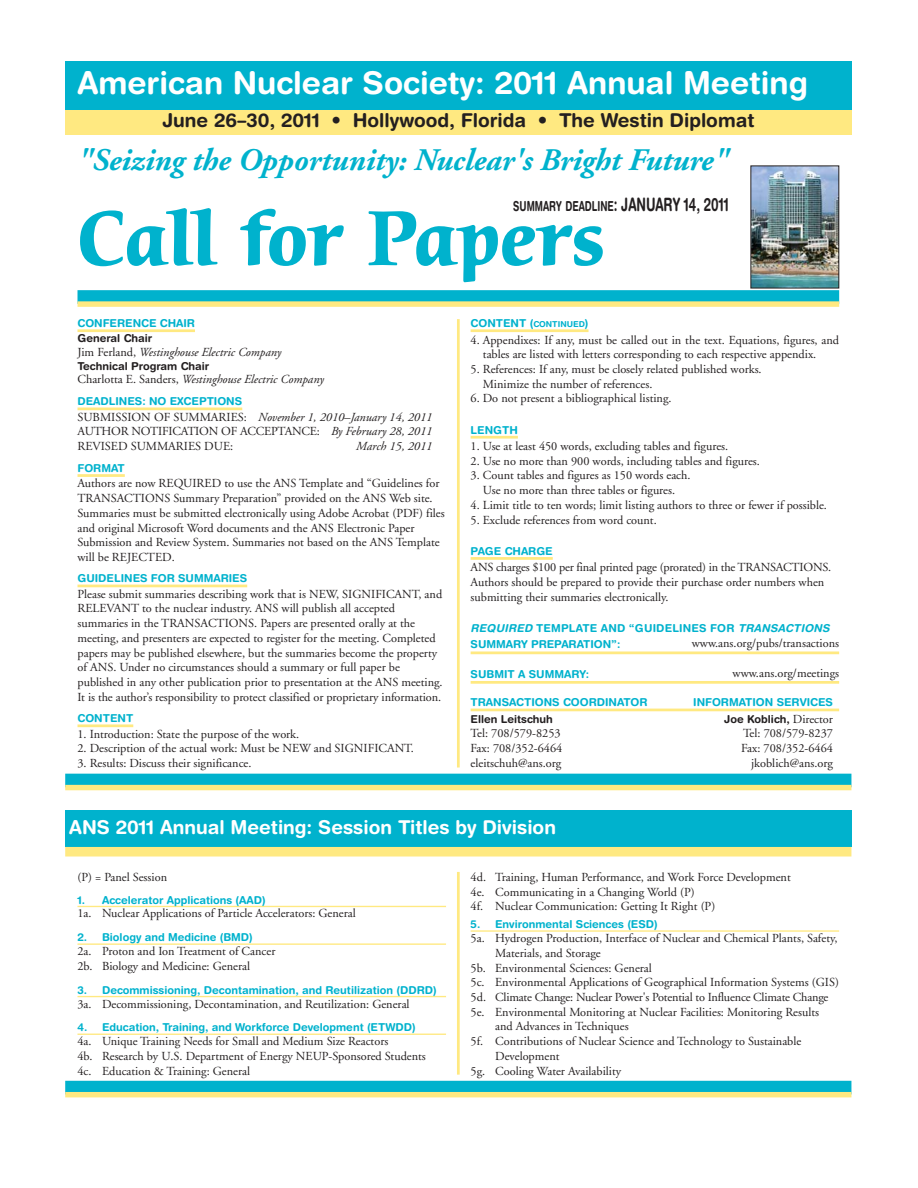
<style>
.page{position:relative;width:918px;height:1188px;background:#fff}
.page>*{position:absolute;margin:0;border:0;box-sizing:border-box;transform-origin:0 0}
.t1{font:700 75px "Cerigo";color:#00b2cd}
.t2{font:italic 700 31.35px "Adobe Garamond";color:#00b2cd}
.t3{font:700 31.35px "Helvetica Rounded";color:#fff}
.t4{font:700 19.05px "Helvetica Rounded";color:#231f20}
.t5{font:700 19.05px "Helvetica Rounded";color:#fff}
.t6{font:700 13.8px "Helvetica Rounded";color:#231f20;scale:.67 1}
.t7{font:12.3px/14.7px "Adobe Garamond";color:#231f20}
.t8{font:italic 12.3px "Adobe Garamond";color:#231f20}
.t9{font:700 10.95px/16.4px "Helvetica Rounded";color:#00b2cd}
.t10{font:700 10.95px "Helvetica Rounded";color:#231f20}
.s1{font-size:18.45px}
.s2{font-style:normal}
.s3{font-style:italic}
.s4{font-size:8.25px}
.s5{font-family:"Adobe Garamond";font-weight:400;font-size:12.3px}
</style>
<div class="page">
<div style="left:65px;top:61px;width:786px;height:49px;background:#00b2cd"></div>
<div style="left:65px;top:110px;width:786px;height:25px;background:#ffe981"></div>
<img style="left:753px;top:168px;width:84px;height:118px">
<div style="left:751px;top:166px;width:88px;height:122px;border:1px solid #231f20"></div>
<div style="left:78px;top:290px;width:761px;height:14px;background:#00b2cd"></div>
<div style="left:78px;top:301px;width:761px;height:6px;background:#ffe981"></div>
<hr style="left:78px;top:329px;width:117px;height:3px;background:#ffe981">
<hr style="left:78px;top:408px;width:164px;height:2px;background:#ffe981">
<hr style="left:78px;top:474px;width:47px;height:3px;background:#ffe981">
<hr style="left:78px;top:585px;width:169px;height:2px;background:#ffe981">
<hr style="left:78px;top:724px;width:55px;height:3px;background:#ffe981">
<hr style="left:471px;top:329px;width:118px;height:3px;background:#ffe981">
<hr style="left:471px;top:436px;width:47px;height:3px;background:#ffe981">
<hr style="left:471px;top:557px;width:82px;height:3px;background:#ffe981">
<hr style="left:471px;top:652px;width:368px;height:2px;background:#ffe981">
<hr style="left:471px;top:681px;width:368px;height:3px;background:#ffe981">
<hr style="left:471px;top:709px;width:368px;height:2px;background:#ffe981">
<div style="left:65px;top:774px;width:786px;height:13px;background:#00b2cd"></div>
<div style="left:65px;top:785px;width:786px;height:5px;background:#ffe981"></div>
<div style="left:65px;top:811px;width:786px;height:36px;background:#00b2cd"></div>
<div style="left:65px;top:847px;width:786px;height:10px;background:#ffe981"></div>
<hr style="left:78px;top:906px;width:368px;height:1px;background:#ffe981">
<hr style="left:78px;top:943px;width:368px;height:2px;background:#ffe981">
<hr style="left:78px;top:996px;width:368px;height:1px;background:#ffe981">
<hr style="left:78px;top:1034px;width:368px;height:1px;background:#ffe981">
<hr style="left:471px;top:930px;width:368px;height:2px;background:#ffe981">
<div style="left:65px;top:1081px;width:786px;height:13px;background:#00b2cd"></div>
<div style="left:65px;top:1092px;width:786px;height:5px;background:#ffe981"></div>
<hr style="left:457px;top:319px;width:3px;height:449px;background:#ffe981">
<hr style="left:457px;top:872px;width:3px;height:203px;background:#ffe981">
<h2 class="t3" style="left:78px;top:71px;width:732px">American Nuclear Society: 2011 Annual Meeting</h2>
<h3 class="t4" style="left:163px;top:113px;width:593px">June 26–30, 2011 • Hollywood, Florida • The Westin Diplomat</h3>
<h2 class="t2" style="left:78px;top:147px;width:653px">"Seizing the Opportunity: Nuclear's Bright Future"</h2>
<p class="t6" style="left:513px;top:201px;width:323px">SUMMARY DEADLINE<span class="s1">: JANUARY 14, 2011</span></p>
<h1 class="t1" style="left:78px;top:208px;width:529px">Call for Papers</h1>
<p class="t9" style="left:78px;top:316px;width:119px">CONFERENCE CHAIR</p>
<p class="t10" style="left:78px;top:334px;width:76px">General Chair</p>
<p class="t8" style="left:78px;top:347px;width:205px"><span class="s2">Jim Ferland,</span> Westinghouse Electric Company</p>
<p class="t10" style="left:78px;top:362px;width:133px">Technical Program Chair</p>
<p class="t8" style="left:78px;top:375px;width:248px"><span class="s2">Charlotta E. Sanders,</span> Westinghouse Electric Company</p>
<p class="t9" style="left:78px;top:394px;width:166px">DEADLINES: NO EXCEPTIONS</p>
<p class="t7" style="left:78px;top:411px;width:356px;text-align:justify">SUBMISSION OF SUMMARIES: <span class="s3">November 1, 2010–January 14, 2011<br></span>AUTHOR NOTIFICATION OF ACCEPTANCE: <span class="s3">By February 28, 2011<br></span>REVISED SUMMARIES DUE:</p>
<p class="t8" style="left:356px;top:441px;width:78px">March 15, 2011</p>
<p class="t9" style="left:78px;top:461px;width:49px">FORMAT</p>
<p class="t7" style="left:78px;top:477px;width:369px">Authors are now REQUIRED to use the ANS Template and “Guidelines for TRANSACTIONS Summary Preparation” provided on the ANS Web site.<br>Summaries must be submitted electronically using Adobe Acrobat (PDF) files and original Microsoft Word documents and the ANS Electronic Paper Submission and Review System. Summaries not based on the ANS Template will be REJECTED.</p>
<p class="t9" style="left:78px;top:571px;width:171px">GUIDELINES FOR SUMMARIES</p>
<p class="t7" style="left:78px;top:588px;width:367px">Please submit summaries describing work that is NEW, SIGNIFICANT, and RELEVANT to the nuclear industry. ANS will publish all accepted summaries in the TRANSACTIONS. Papers are presented orally at the meeting, and presenters are expected to register for the meeting. Completed papers may be published elsewhere, but the summaries become the property of ANS. Under no circumstances should a summary or full paper be published in any other publication prior to presentation at the ANS meeting.<br>It is the author’s responsibility to protect classified or proprietary information.</p>
<p class="t9" style="left:78px;top:711px;width:57px">CONTENT</p>
<p class="t7" style="left:78px;top:728px;width:223px">1. Introduction: State the purpose of the work.</p>
<p class="t7" style="left:78px;top:742px;width:338px">2. Description of the actual work: Must be NEW and SIGNIFICANT.</p>
<p class="t7" style="left:78px;top:757px;width:176px">3. Results: Discuss their significance.</p>
<p class="t9" style="left:471px;top:316px;width:119px">CONTENT (<span class="s4">CONTINUED</span>)</p>
<p class="t7" style="left:483px;top:333px;width:358px;text-indent:-12px">4. Appendixes: If any, must be called out in the text. Equations, figures, and tables are listed with letters corresponding to each respective appendix.</p>
<p class="t7" style="left:483px;top:363px;width:280px;text-indent:-12px">5. References: If any, must be closely related published works.<br>Minimize the number of references.</p>
<p class="t7" style="left:471px;top:392px;width:202px">6. Do not present a bibliographical listing.</p>
<p class="t9" style="left:471px;top:423px;width:49px">LENGTH</p>
<p class="t7" style="left:471px;top:440px;width:259px">1. Use at least 450 words, excluding tables and figures.</p>
<p class="t7" style="left:471px;top:455px;width:291px">2. Use no more than 900 words, including tables and figures.</p>
<p class="t7" style="left:471px;top:469px;width:222px;text-align:center">3. Count tables and figures as 150 words each.<br>Use no more than three tables or figures.</p>
<p class="t7" style="left:471px;top:499px;width:358px">4. Limit title to ten words; limit listing authors to three or fewer if possible.</p>
<p class="t7" style="left:471px;top:514px;width:188px">5. Exclude references from word count.</p>
<p class="t9" style="left:471px;top:544px;width:84px">PAGE CHARGE</p>
<p class="t7" style="left:471px;top:561px;width:362px">ANS charges $100 per final printed page (prorated) in the TRANSACTIONS.<br>Authors should be prepared to provide their purchase order numbers when submitting their summaries electronically.</p>
<p class="t9" style="left:471px;top:621px;width:363px"><span class="s3">REQUIRED</span> TEMPLATE AND “GUIDELINES FOR <span class="s3">TRANSACTIONS<br></span>SUMMARY PREPARATION”:</p>
<p class="t9" style="left:471px;top:667px;width:120px">SUBMIT A SUMMARY:</p>
<p class="t9" style="left:471px;top:695px;width:179px">TRANSACTIONS COORDINATOR</p>
<p class="t9" style="left:693px;top:695px;width:141px">INFORMATION SERVICES</p>
<p class="t10" style="left:471px;top:715px;width:84px">Ellen Leitschuh</p>
<p class="t10" style="left:724px;top:715px;width:110px">Joe Koblich, <span class="s5">Director</span></p>
<p class="t7" style="left:471px;top:727px;width:92px">Tel: 708/579-8253</p>
<p class="t7" style="left:743px;top:727px;width:92px">Tel: 708/579-8237</p>
<p class="t7" style="left:471px;top:742px;width:93px">Fax: 708/352-6464</p>
<p class="t7" style="left:741px;top:742px;width:93px">Fax: 708/352-6464</p>
<p class="t7" style="left:471px;top:757px;width:92px">eleitschuh@ans.org</p>
<p class="t7" style="left:751px;top:757px;width:83px">jkoblich@ans.org</p>
<p class="t7" style="left:692px;top:637px;width:149px">www.ans.org/pubs/transactions</p>
<p class="t7" style="left:733px;top:667px;width:108px">www.ans.org/meetings</p>
<h3 class="t5" style="left:69px;top:820px;width:488px">ANS 2011 Annual Meeting: Session Titles by Division</h3>
<p class="t7" style="left:78px;top:871px;width:91px">(P) = Panel Session</p>
<p class="t9" style="left:78px;top:892px;width:190px">1. Accelerator Applications (AAD)</p>
<p class="t7" style="left:78px;top:907px;width:280px">1a. Nuclear Applications of Particle Accelerators: General</p>
<p class="t9" style="left:78px;top:930px;width:177px">2. Biology and Medicine (BMD)</p>
<p class="t7" style="left:78px;top:945px;width:199px">2a. Proton and Ion Treatment of Cancer<br>2b. Biology and Medicine: General</p>
<p class="t9" style="left:78px;top:983px;width:361px">3. Decommissioning, Decontamination, and Reutilization (DDRD)</p>
<p class="t7" style="left:78px;top:997px;width:334px">3a. Decommissioning, Decontamination, and Reutilization: General</p>
<p class="t9" style="left:78px;top:1020px;width:340px">4. Education, Training, and Workforce Development (ETWDD)</p>
<p class="t7" style="left:78px;top:1035px;width:350px">4a. Unique Training Needs for Small and Medium Size Reactors<br>4b. Research by U.S. Department of Energy NEUP-Sponsored Students<br>4c. Education &amp; Training: General</p>
<p class="t7" style="left:471px;top:871px;width:322px">4d. Training, Human Performance, and Work Force Development<br>4e. Communicating in a Changing World (P)<br>4f. Nuclear Communication: Getting It Right (P)</p>
<p class="t9" style="left:471px;top:917px;width:189px">5. Environmental Sciences (ESD)</p>
<p class="t7" style="left:471px;top:932px;width:368px">5a. Hydrogen Production, Interface of Nuclear and Chemical Plants, Safety,</p>
<p class="t7" style="left:495px;top:947px;width:107px">Materials, and Storage</p>
<p class="t7" style="left:471px;top:961px;width:183px">5b. Environmental Sciences: General</p>
<p class="t7" style="left:471px;top:976px;width:370px">5c. Environmental Applications of Geographical Information Systems (GIS)</p>
<p class="t7" style="left:471px;top:991px;width:359px">5d. Climate Change: Nuclear Power's Potential to Influence Climate Change</p>
<p class="t7" style="left:471px;top:1006px;width:350px">5e. Environmental Monitoring at Nuclear Facilities: Monitoring Results</p>
<p class="t7" style="left:495px;top:1020px;width:135px">and Advances in Techniques</p>
<p class="t7" style="left:471px;top:1035px;width:332px">5f. Contributions of Nuclear Science and Technology to Sustainable</p>
<p class="t7" style="left:495px;top:1050px;width:66px">Development</p>
<p class="t7" style="left:471px;top:1065px;width:152px">5g. Cooling Water Availability</p>
</div>
